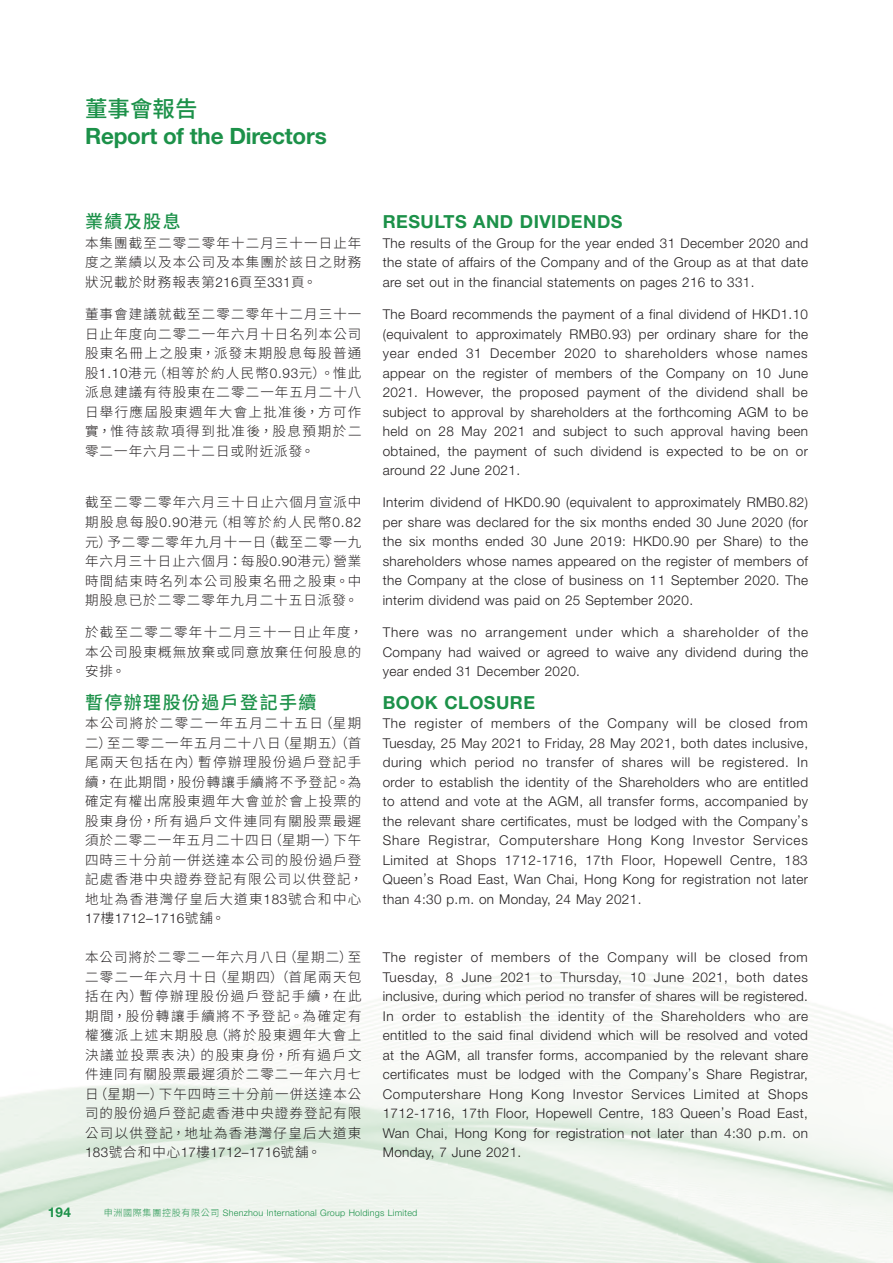
<style>
.page{position:relative;width:893px;height:1263px;background:#fff}
.page>*{position:absolute;margin:0;border:0;box-sizing:border-box;transform-origin:0 0}
.t1{font:700 22.5px "Helvetica Neue LT Std";letter-spacing:-.01em;color:#1c9149}
.t2{font:500 22.5px "Source Han Sans TC";color:#1c9149}
.Heading_1{font:700 18px "Helvetica Neue LT Std";letter-spacing:.03em;color:#1c9149}
.C_Heading_1{font:500 18px "Source Han Sans TC";letter-spacing:.08em;color:#1c9149}
.Body_Text{font:300 13.5px/19.5px "Helvetica Neue LT Std";letter-spacing:.03em;color:#231f20;text-align:justify}
.C_Body_Text{font:300 13.5px/19.5px "Source Han Sans TC";letter-spacing:.08em;color:#231f20;text-align:justify}
.C_Body_Text-2{font:300 13.5px/19.5px "Source Han Sans TC";letter-spacing:.1em;color:#231f20}
.t3{font:700 13.5px "Helvetica Neue LT Std";color:#1c9149}
.t4{font:300 9px "Helvetica Neue LT Std";letter-spacing:.03em;color:#1c9149}
.s1{font-family:"Helvetica Neue LT Std"}
.s2{font-family:"Source Han Sans TC"}
</style>
<div class="page">
<h1 class="t2" style="left:85px;top:96px;width:114px">董事會報告</h1>
<h1 class="t1" style="left:85px;top:122px;width:243px">Report of the Directors</h1>
<p class="C_Heading_1" style="left:85px;top:212px;width:97px">業績及股息</p>
<p class="C_Body_Text" style="left:85px;top:234px;width:278px">本集團截至二零二零年十二月三十一日止年度之業績以及本公司及本集團於該日之財務狀況載於財務報表第<span class="s1">216</span>頁至<span class="s1">331</span>頁。</p>
<p class="C_Body_Text" style="left:85px;top:305px;width:278px">董事會建議就截至二零二零年十二月三十一日止年度向二零二一年六月十日名列本公司股東名冊上之股東，派發末期股息每股普通股<span class="s1">1.10</span>港元（相等於約人民幣<span class="s1">0.93</span>元）。惟此派息建議有待股東在二零二一年五月二十八日舉行應屆股東週年大會上批准後，方可作實，惟待該款項得到批准後，股息預期於二零二一年六月二十二日或附近派發。</p>
<p class="C_Body_Text" style="left:85px;top:493px;width:278px">截至二零二零年六月三十日止六個月宣派中期股息每股<span class="s1">0.90</span>港元（相等於約人民幣<span class="s1">0.82</span>元）予二零二零年九月十一日（截至二零一九年六月三十日止六個月：每股<span class="s1">0.90</span>港元）營業時間結束時名列本公司股東名冊之股東。中期股息已於二零二零年九月二十五日派發。</p>
<p class="C_Body_Text" style="left:85px;top:623px;width:280px;text-align:left">於截至二零二零年十二月三十一日止年度，本公司股東概無放棄或同意放棄任何股息的安排。</p>
<p class="C_Heading_1" style="left:85px;top:692px;width:233px">暫停辦理股份過戶登記手續</p>
<p class="C_Body_Text-2" style="left:85px;top:714px;width:280px">本公司將於二零二一年五月二十五日（星期二）至二零二一年五月二十八日（星期五）（首尾兩天包括在內）暫停辦理股份過戶登記手續，在此期間，股份轉讓手續將不予登記。為確定有權出席股東週年大會並於會上投票的股東身份，所有過戶文件連同有關股票最遲須於二零二一年五月二十四日（星期一）下午四時三十分前一併送達本公司的股份過戶登記處香港中央證券登記有限公司以供登記，地址為香港灣仔皇后大道東<span class="s1">183</span>號合和中心<br><span class="s1">17</span>樓<span class="s1">1712–1716</span>號舖。</p>
<p class="C_Body_Text" style="left:85px;top:948px;width:278px">本公司將於二零二一年六月八日（星期二）至二零二一年六月十日（星期四）（首尾兩天包括在內）暫停辦理股份過戶登記手續，在此期間，股份轉讓手續將不予登記。為確定有權獲派上述末期股息（將於股東週年大會上決議並投票表決）的股東身份，所有過戶文件連同有關股票最遲須於二零二一年六月七日（星期一）下午四時三十分前一併送達本公司的股份過戶登記處香港中央證券登記有限公司以供登記，地址為香港灣仔皇后大道東<span class="s1">183</span>號合和中心<span class="s1">17</span>樓<span class="s1">1712–1716</span>號舖。</p>
<p class="Heading_1" style="left:383px;top:211px;width:241px">RESULTS AND DIVIDENDS</p>
<p class="Body_Text" style="left:383px;top:233px;width:427px">The results of the Group for the year ended 31 December 2020 and the state of affairs of the Company and of the Group as at that date are set out in the financial statements on pages 216 to 331.</p>
<p class="Body_Text" style="left:383px;top:304px;width:427px">The Board recommends the payment of a final dividend of HKD1.10 (equivalent to approximately RMB0.93) per ordinary share for the year ended 31 December 2020 to shareholders whose names appear on the register of members of the Company on 10 June 2021. However, the proposed payment of the dividend shall be subject to approval by shareholders at the forthcoming AGM to be held on 28 May 2021 and subject to such approval having been obtained, the payment of such dividend is expected to be on or around 22 June 2021.</p>
<p class="Body_Text" style="left:383px;top:493px;width:427px">Interim dividend of HKD0.90 (equivalent to approximately RMB0.82) per share was declared for the six months ended 30 June 2020 (for the six months ended 30 June 2019: HKD0.90 per Share) to the shareholders whose names appeared on the register of members of the Company at the close of business on 11 September 2020. The interim dividend was paid on 25 September 2020.</p>
<p class="Body_Text" style="left:383px;top:622px;width:427px">There was no arrangement under which a shareholder of the Company had waived or agreed to waive any dividend during the year ended 31 December 2020.</p>
<p class="Heading_1" style="left:383px;top:691px;width:154px">BOOK CLOSURE</p>
<p class="Body_Text" style="left:383px;top:713px;width:427px">The register of members of the Company will be closed from Tuesday, 25 May 2021 to Friday, 28 May 2021, both dates inclusive, during which period no transfer of shares will be registered. In order to establish the identity of the Shareholders who are entitled to attend and vote at the AGM, all transfer forms, accompanied by the relevant share certificates, must be lodged with the Company’s Share Registrar, Computershare Hong Kong Investor Services Limited at Shops 1712-1716, 17th Floor, Hopewell Centre, 183<br>Queen’s Road East, Wan Chai, Hong Kong for registration not later than 4:30 p.m. on Monday, 24 May 2021.</p>
<p class="Body_Text" style="left:383px;top:947px;width:427px">The register of members of the Company will be closed from Tuesday, 8 June 2021 to Thursday, 10 June 2021, both dates inclusive, during which period no transfer of shares will be registered.<br>In order to establish the identity of the Shareholders who are entitled to the said final dividend which will be resolved and voted at the AGM, all transfer forms, accompanied by the relevant share certificates must be lodged with the Company’s Share Registrar, Computershare Hong Kong Investor Services Limited at Shops 1712-1716, 17th Floor, Hopewell Centre, 183 Queen’s Road East, Wan Chai, Hong Kong for registration not later than 4:30 p.m. on Monday, 7 June 2021.</p>
<p class="t3" style="left:48px;top:1203px;width:25px">194</p>
<p class="t4" style="left:104px;top:1207px;width:315px"><span class="s2">申洲國際集團控股有限公司</span> Shenzhou International Group Holdings Limited</p>
</div>
